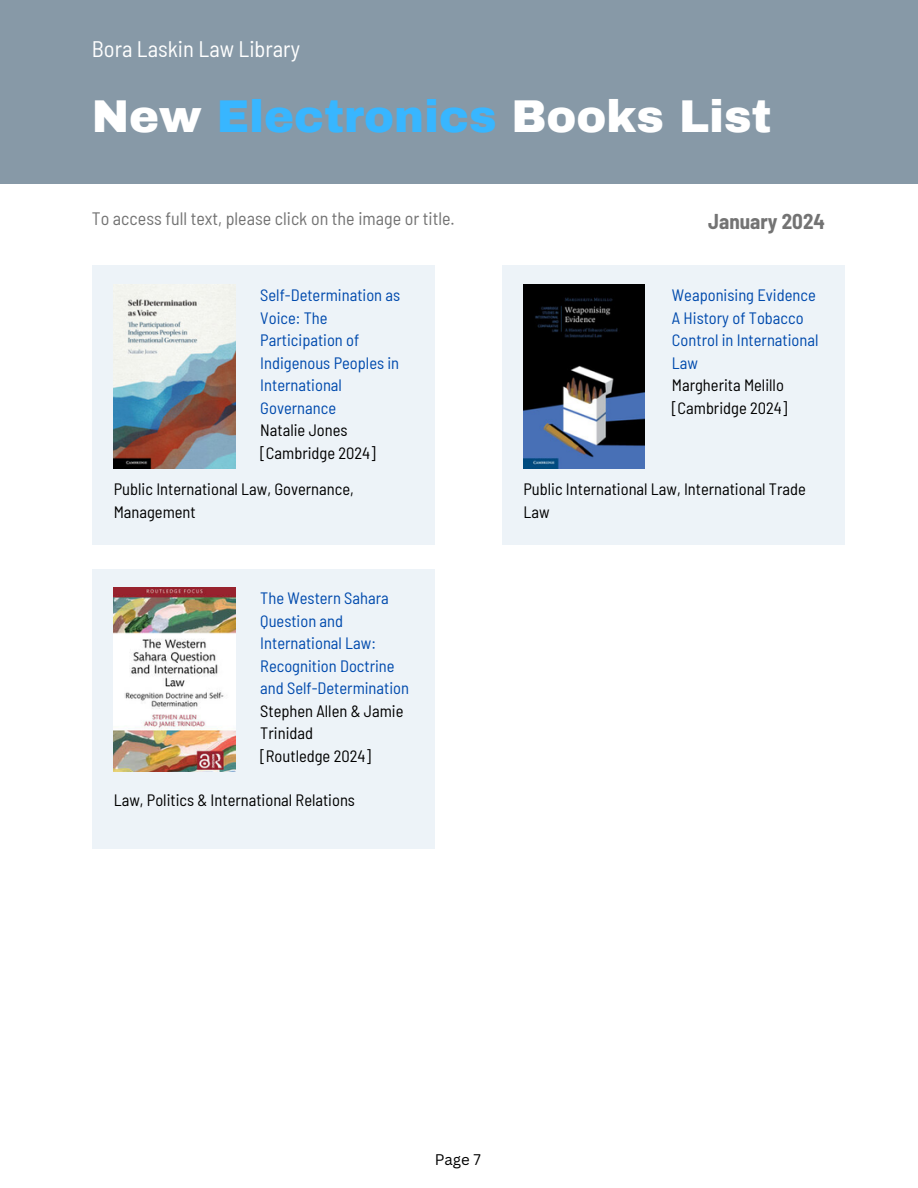
<style>
.page{position:relative;width:918px;height:1188px;background:#fff}
.page>*{position:absolute;margin:0;border:0;box-sizing:border-box;transform-origin:0 0}
.t1{font:900 45px "Archivo";color:#fff}
.t2{font:semi-condensed 22.5px "Barlow";color:#fff}
.t3{font:700 semi-condensed 21px "Barlow";color:#737373}
.t4{font:semi-condensed 18px "Barlow";color:#737373}
.t5{font:semi-condensed 16.5px/22.5px "Barlow";color:#004aad}
.t6{font:semi-condensed 16.5px/22.5px "Barlow";color:#000}
.t7{font:15px "Canva Sans";color:#000}
.s1{color:#38b6ff}
</style>
<div class="page">
<div style="left:0;top:0;width:918px;height:184px;background:#8799a7"></div>
<div style="left:92px;top:266px;width:343px;height:279px;background:#edf3f8"></div>
<div style="left:502px;top:266px;width:343px;height:279px;background:#edf3f8"></div>
<div style="left:92px;top:570px;width:343px;height:279px;background:#edf3f8"></div>
<img style="left:114px;top:285px;width:121px;height:183px">
<img style="left:114px;top:588px;width:121px;height:183px">
<img style="left:523px;top:285px;width:122px;height:183px">
<h2 class="t2" style="left:92px;top:35px;width:210px">Bora Laskin Law Library</h2>
<h1 class="t1" style="left:92px;top:93px;width:681px">New <span class="s1">Electronics</span> Books List</h1>
<p class="t4" style="left:92px;top:207px;width:364px">To access full text, please click on the image or title.</p>
<p class="t5" style="left:260px;top:283px;width:141px">Self-Determination as<br>Voice: The<br>Participation of<br>Indigenous Peoples in<br>International<br>Governance</p>
<p class="t6" style="left:260px;top:418px;width:117px">Natalie Jones [Cambridge 2024]</p>
<p class="t6" style="left:114px;top:477px;width:241px">Public International Law, Governance,<br>Management</p>
<p class="t5" style="left:260px;top:586px;width:150px">The Western Sahara<br>Question and<br>International Law:<br>Recognition Doctrine and Self-Determination</p>
<p class="t6" style="left:260px;top:699px;width:145px">Stephen Allen &amp; Jamie<br>Trinidad<br>[Routledge 2024]</p>
<p class="t6" style="left:114px;top:788px;width:243px">Law, Politics &amp; International Relations</p>
<p class="t3" style="left:708px;top:208px;width:118px">January 2024</p>
<p class="t5" style="left:672px;top:283px;width:148px">Weaponising Evidence<br>A History of Tobacco<br>Control in International<br>Law</p>
<p class="t6" style="left:672px;top:373px;width:117px">Margherita Melillo [Cambridge 2024]</p>
<p class="t6" style="left:523px;top:477px;width:284px">Public International Law, International Trade<br>Law</p>
<p class="t7" style="left:435px;top:1149px;width:48px">Page 7</p>
</div>
